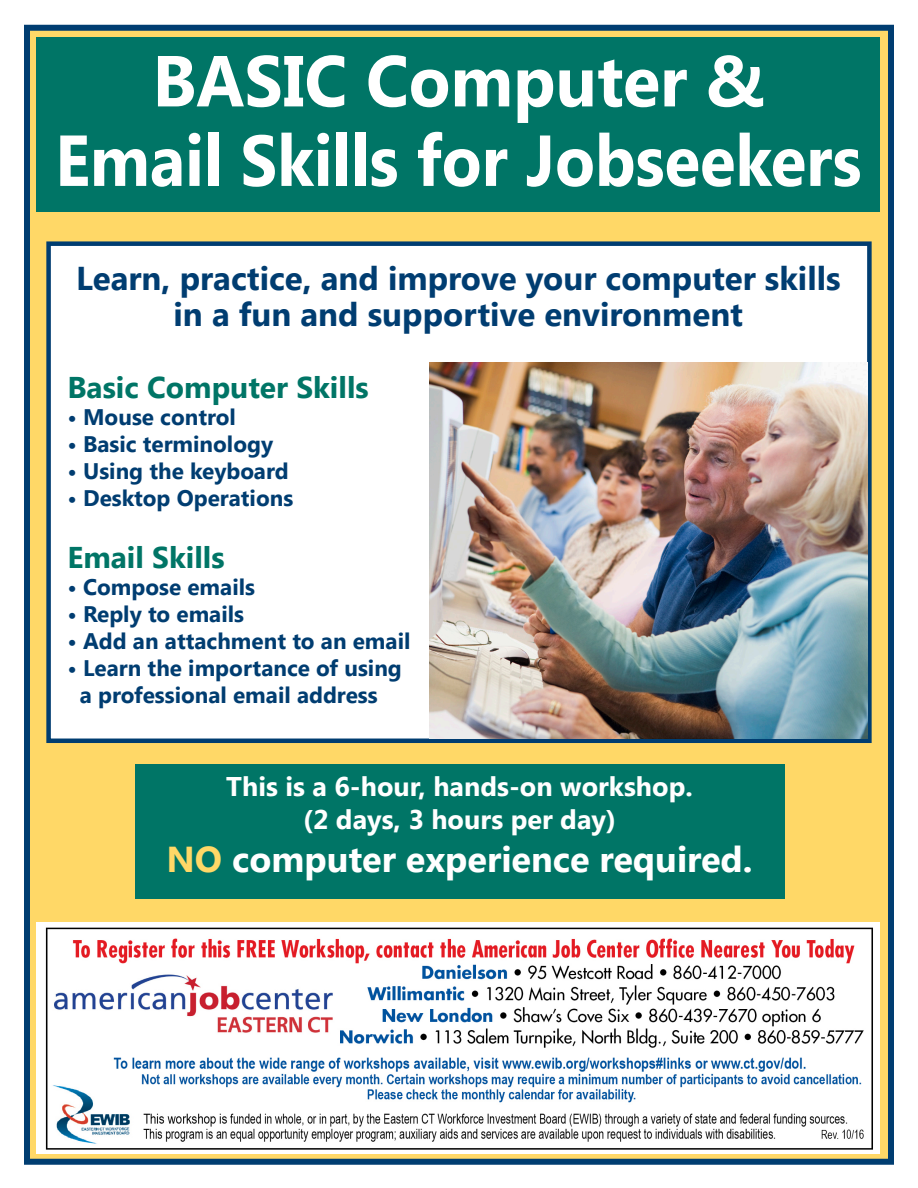
<style>
.page{position:relative;width:918px;height:1188px;background:#fff}
.page>*{position:absolute;margin:0;border:0;box-sizing:border-box;transform-origin:0 0}
.t1{font:700 72px "Khmer UI";color:#fff;scale:.91 1}
.t2{font:700 72px "Khmer UI";color:#fff;scale:.95 1}
.t3{font:700 36px "Khmer UI";color:#fff}
.t4{font:700 33px "Khmer UI";color:#003d71}
.t5{font:700 30px "Khmer UI";color:#007566}
.t6{font:700 27px "Khmer UI";color:#fff}
.t7{font:700 22.5px/27px "Khmer UI";color:#003d71;text-align:center}
.s1{color:#ffd867}
</style>
<div class="page">
<div style="left:24px;top:25px;width:870px;height:1140px;background:#ffd867;border:6px solid #003d71"></div>
<div style="left:135px;top:764px;width:649px;height:135px;background:#007566"></div>
<div style="left:46px;top:241px;width:826px;height:502px;background:#fff;border:4px solid #003d71"></div>
<div style="left:37px;top:37px;width:843px;height:175px;background:#007566"></div>
<img style="left:37px;top:922px;width:843px;height:232px">
<img style="left:430px;top:363px;width:437px;height:376px">
<p class="t2" style="left:152px;top:40px;width:645px">BASIC Computer &amp;</p>
<p class="t1" style="left:55px;top:119px;width:888px">Email Skills for Jobseekers</p>
<p class="t4" style="left:76px;top:260px;width:766px">Learn, practice, and improve your computer skills</p>
<p class="t4" style="left:174px;top:296px;width:571px">in a fun and supportive environment</p>
<p class="t5" style="left:67px;top:371px;width:303px">Basic Computer Skills</p>
<p class="t7" style="left:67px;top:404px;width:170px">• Mouse control</p>
<p class="t7" style="left:67px;top:431px;width:207px">• Basic terminology</p>
<p class="t7" style="left:67px;top:458px;width:223px">• Using the keyboard</p>
<p class="t7" style="left:67px;top:485px;width:227px">• Desktop Operations</p>
<p class="t5" style="left:67px;top:540px;width:159px">Email Skills</p>
<p class="t7" style="left:67px;top:573px;width:189px">• Compose emails</p>
<p class="t7" style="left:67px;top:600px;width:178px">• Reply to emails</p>
<p class="t7" style="left:67px;top:627px;width:345px">• Add an attachment to an email</p>
<p class="t7" style="left:67px;top:654px;width:336px">• Learn the importance of using a professional email address</p>
<p class="t6" style="left:226px;top:772px;width:468px">This is a 6-hour, hands-on workshop.</p>
<p class="t6" style="left:303px;top:804px;width:314px">(2 days, 3 hours per day)</p>
<p class="t3" style="left:166px;top:839px;width:588px"><span class="s1">NO</span> computer experience required.</p>
</div>
